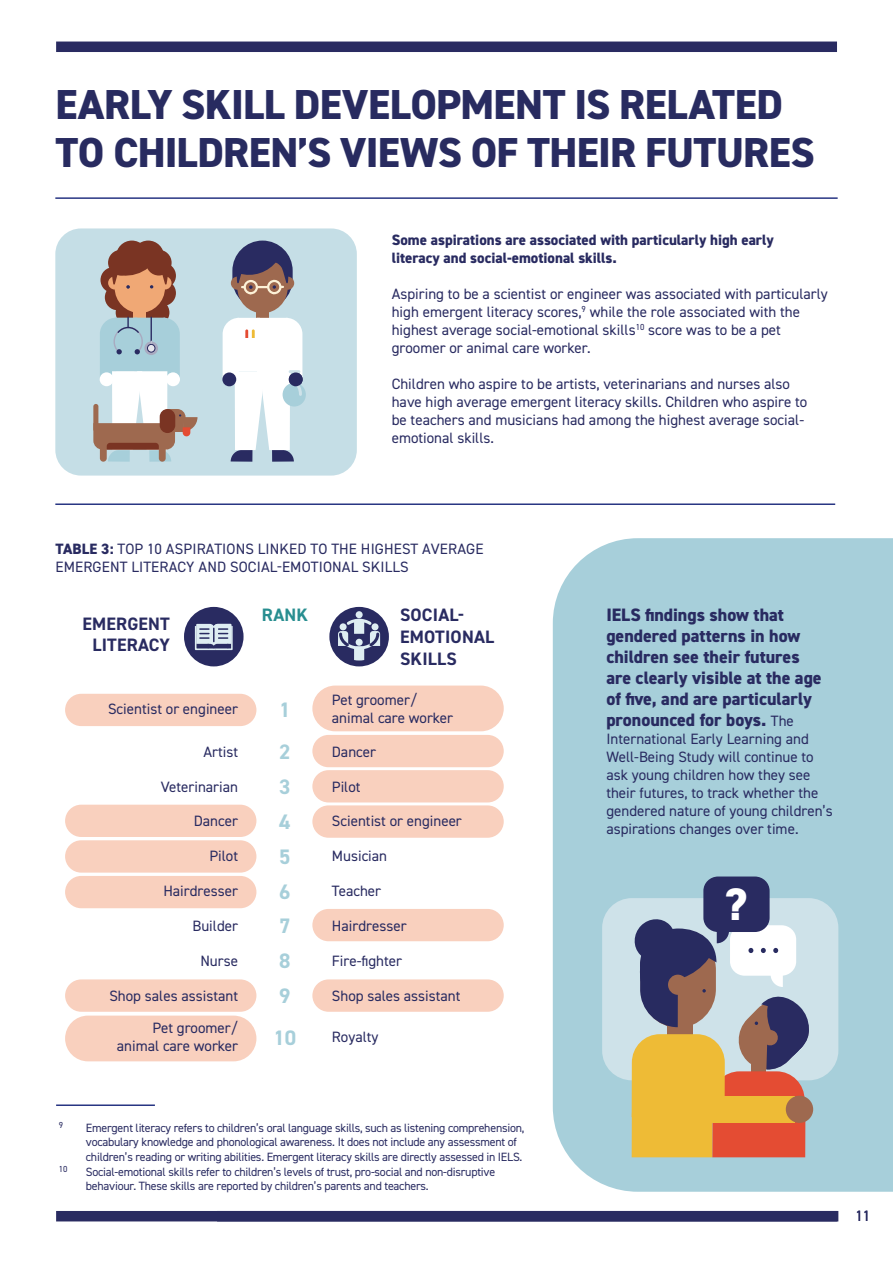
<style>
.page{position:relative;width:893px;height:1263px;background:#fff}
.page>*{position:absolute;margin:0;border:0;box-sizing:border-box;transform-origin:0 0}
.t1{font:800 45.6px "DIN2014";color:#fff}
.t2{font:800 42px/48px "DIN2014";letter-spacing:-.01em;color:#282b60}
.t3{font:700 21px "DIN2014";color:#a7cfda}
.t4{font:800 18px/21px "DIN2014";color:#292b61}
.t5{font:700 18px/21.6px "DIN2014";letter-spacing:.01em;color:#292b61;text-align:center}
.t6{font:700 18px "DIN2014";color:#288e90}
.t7{font:15px/18px "DIN2014";color:#292b61}
.t8{font:800 15px/18px "DIN2014";color:#292b61}
.t9{font:12px/14.4px "DIN2014";letter-spacing:-.02em;color:#292b61}
.t10{font:8.7px "DIN2014";color:#292b61}
.s1{font-weight:800}
.s2{font-weight:400;font-size:15px}
</style>
<div class="page">
<div style="left:56px;top:42px;width:781px;height:10px;background:#292b61"></div>
<div style="left:56px;top:1211px;width:781px;height:10px;background:#292b61"></div>
<div style="left:553px;top:538px;width:340px;height:654px;background:#a7cfda"></div>
<div style="left:602px;top:898px;width:236px;height:182px;background:#cee2e9;border-radius:30px"></div>
<div style="left:65px;top:1015px;width:191px;height:46px;background:#f9d0be;border-radius:23px"></div>
<div style="left:65px;top:979px;width:191px;height:33px;background:#f9d0be;border-radius:16px"></div>
<div style="left:65px;top:876px;width:191px;height:32px;background:#f9d0be;border-radius:16px"></div>
<div style="left:65px;top:840px;width:191px;height:33px;background:#f9d0be;border-radius:16px"></div>
<div style="left:65px;top:805px;width:191px;height:32px;background:#f9d0be;border-radius:16px"></div>
<div style="left:65px;top:694px;width:191px;height:32px;background:#f9d0be;border-radius:16px"></div>
<div style="left:312px;top:979px;width:192px;height:33px;background:#f9d0be;border-radius:16px"></div>
<div style="left:312px;top:909px;width:192px;height:32px;background:#f9d0be;border-radius:16px"></div>
<div style="left:312px;top:805px;width:192px;height:33px;background:#f9d0be;border-radius:16px"></div>
<div style="left:312px;top:770px;width:192px;height:32px;background:#f9d0be;border-radius:16px"></div>
<div style="left:312px;top:735px;width:192px;height:32px;background:#f9d0be;border-radius:16px"></div>
<div style="left:312px;top:685px;width:192px;height:46px;background:#f9d0be;border-radius:23px"></div>
<hr style="left:56px;top:1104px;width:99px;height:2px;background:#283583">
<div style="left:329px;top:607px;width:60px;height:59px;background:#292b61;border-radius:50%"></div>
<div style="left:356px;top:611px;width:7px;height:7px;background:#deedf2;border-radius:50%"></div>
<svg style="left:338px;top:619px;width:42px;height:41px"></svg>
<div style="left:703px;top:876px;width:67px;height:56px;background:#292b61;border-radius:14px"></div>
<svg style="left:632px;top:913px;width:181px;height:244px"></svg>
<hr style="left:55px;top:197px;width:783px;height:2px;background:#283583">
<hr style="left:55px;top:503px;width:780px;height:2px;background:#283583">
<div style="left:55px;top:228px;width:302px;height:248px;background:#c5dee6;border-radius:26px"></div>
<svg style="left:93px;top:241px;width:104px;height:221px"></svg>
<div style="left:283px;top:383px;width:23px;height:23px;background:#a7cfda;border-radius:50%"></div>
<svg style="left:223px;top:241px;width:80px;height:221px"></svg>
<div style="left:289px;top:372px;width:14px;height:14px;background:#292b61;border-radius:50%"></div>
<div style="left:184px;top:607px;width:60px;height:59px;background:#292b61;border-radius:50%"></div>
<svg style="left:194px;top:623px;width:39px;height:28px"></svg>
<h2 class="t2" style="left:56px;top:81px;width:761px">EARLY SKILL DEVELOPMENT IS RELATED<br>TO CHILDREN’S VIEWS OF THEIR FUTURES</h2>
<p class="t8" style="left:392px;top:230px;width:384px">Some aspirations are associated with particularly high early literacy and social-emotional skills.</p>
<p class="t7" style="left:392px;top:284px;width:438px">Aspiring to be a scientist or engineer was associated with particularly high emergent literacy scores,<sup>9</sup> while the role associated with the highest average social-emotional skills<sup>10</sup> score was to be a pet groomer or animal care worker.</p>
<p class="t7" style="left:392px;top:374px;width:417px">Children who aspire to be artists, veterinarians and nurses also have high average emergent literacy skills. Children who aspire to be teachers and musicians had among the highest average social&shy;emotional skills.</p>
<p class="t7" style="left:55px;top:539px;width:430px"><span class="s1">TABLE 3:</span> TOP 10 ASPIRATIONS LINKED TO THE HIGHEST AVERAGE<br>EMERGENT LITERACY AND SOCIAL-EMOTIONAL SKILLS</p>
<p class="t5" style="left:83px;top:613px;width:89px">EMERGENT<br>LITERACY</p>
<p class="t6" style="left:262px;top:603px;width:48px">RANK</p>
<p class="t5" style="left:400px;top:604px;width:96px;text-align:left">SOCIAL-<br>EMOTIONAL<br>SKILLS</p>
<p class="t7" style="left:108px;top:700px;width:131px">Scientist or engineer</p>
<h3 class="t3" style="left:279px;top:695px;width:13px">1</h3>
<p class="t7" style="left:332px;top:691px;width:123px">Pet groomer/ animal care worker</p>
<p class="t7" style="left:203px;top:742px;width:36px">Artist</p>
<h3 class="t3" style="left:279px;top:738px;width:13px">2</h3>
<p class="t7" style="left:332px;top:742px;width:46px">Dancer</p>
<p class="t7" style="left:161px;top:777px;width:79px">Veterinarian</p>
<h3 class="t3" style="left:279px;top:773px;width:13px">3</h3>
<p class="t7" style="left:332px;top:777px;width:30px">Pilot</p>
<p class="t7" style="left:194px;top:812px;width:46px">Dancer</p>
<h3 class="t3" style="left:279px;top:807px;width:13px">4</h3>
<p class="t7" style="left:332px;top:812px;width:131px">Scientist or engineer</p>
<p class="t7" style="left:209px;top:847px;width:30px">Pilot</p>
<h3 class="t3" style="left:279px;top:842px;width:13px">5</h3>
<p class="t7" style="left:332px;top:847px;width:57px">Musician</p>
<p class="t7" style="left:163px;top:882px;width:76px">Hairdresser</p>
<h3 class="t3" style="left:279px;top:877px;width:13px">6</h3>
<p class="t7" style="left:332px;top:882px;width:51px">Teacher</p>
<p class="t7" style="left:192px;top:916px;width:47px">Builder</p>
<h3 class="t3" style="left:279px;top:912px;width:13px">7</h3>
<p class="t7" style="left:332px;top:916px;width:76px">Hairdresser</p>
<p class="t7" style="left:200px;top:951px;width:39px">Nurse</p>
<h3 class="t3" style="left:279px;top:947px;width:13px">8</h3>
<p class="t7" style="left:332px;top:951px;width:72px">Fire-fighter</p>
<p class="t7" style="left:109px;top:986px;width:130px">Shop sales assistant</p>
<h3 class="t3" style="left:279px;top:982px;width:13px">9</h3>
<p class="t7" style="left:332px;top:986px;width:130px">Shop sales assistant</p>
<p class="t7" style="left:117px;top:1019px;width:123px;text-align:right">Pet groomer/ animal care worker</p>
<h3 class="t3" style="left:274px;top:1023px;width:24px">10</h3>
<p class="t7" style="left:332px;top:1028px;width:48px">Royalty</p>
<p class="t10" style="left:59px;top:1120px;width:6px">9</p>
<p class="t9" style="left:86px;top:1120px;width:440px">Emergent literacy refers to children’s oral language skills, such as listening comprehension, vocabulary knowledge and phonological awareness. It does not include any assessment of children’s reading or writing abilities. Emergent literacy skills are directly assessed in IELS.</p>
<p class="t10" style="left:59px;top:1164px;width:10px">10</p>
<p class="t9" style="left:86px;top:1164px;width:411px">Social-emotional skills refer to children’s levels of trust, pro-social and non-disruptive behaviour. These skills are reported by children’s parents and teachers.</p>
<p class="t4" style="left:606px;top:604px;width:217px">IELS findings show that gendered patterns in how children see their futures are clearly visible at the age of five, and are particularly pronounced for boys. <span class="s2">The</span></p>
<p class="t7" style="left:606px;top:729px;width:228px">International Early Learning and Well-Being Study will continue to ask young children how they see their futures, to track whether the gendered nature of young children’s aspirations changes over time.</p>
<h1 class="t1" style="left:725px;top:873px;width:24px">?</h1>
<p class="t7" style="left:855px;top:1207px;width:16px">11</p>
</div>
